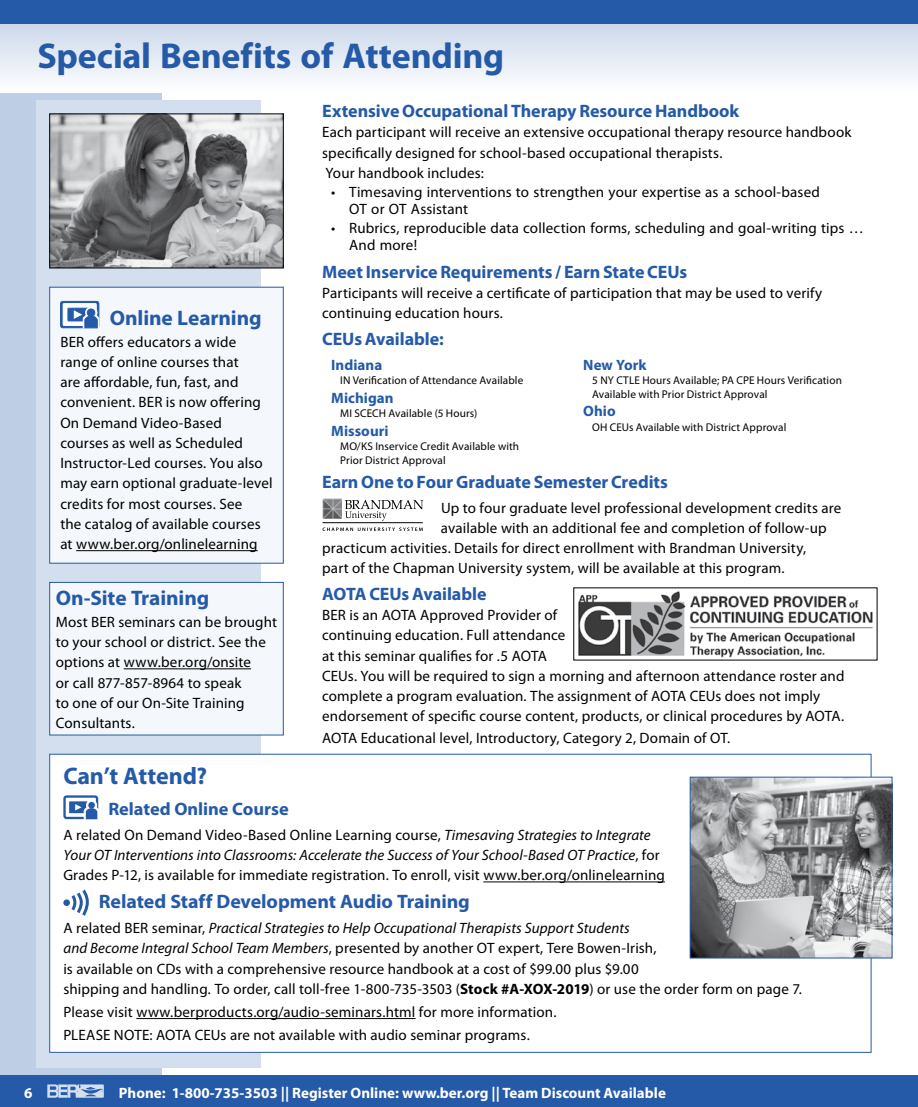
<style>
.page{position:relative;width:918px;height:1107px;background:#fff}
.page>*{position:absolute;margin:0;border:0;box-sizing:border-box;transform-origin:0 0}
.t1{font:700 36px "Myriad Pro";letter-spacing:-.005em;color:#255aa8}
.t2{font:700 24px "Myriad Pro";letter-spacing:-.005em;color:#255aa8}
.t3{font:700 21px "Myriad Pro";letter-spacing:-.005em;color:#255aa8}
.t4{font:700 19.5px "Myriad Pro";letter-spacing:-.005em;color:#255aa8}
.t5{font:700 18px "Myriad Pro";letter-spacing:-.005em;color:#255aa8}
.t6{font:15px/20.2px "Myriad Pro";letter-spacing:.01em;color:#000}
.t7{font:700 15px "Myriad Pro";color:#fff}
.t8{font:700 15px "Myriad Pro";letter-spacing:.005em;color:#255aa8}
.t9{font:11.25px/13.5px "Myriad Pro";letter-spacing:.01em;color:#000}
.s1{font-style:italic}
.s2{font-weight:700}
</style>
<div class="page">
<div style="left:0;top:0;width:162px;height:1107px;background:#becee5"></div>
<div style="left:0;top:1076px;width:918px;height:31px;background:#255aa8"></div>
<svg style="left:47px;top:1084px;width:57px;height:14px"></svg>
<svg style="left:0;top:24px;width:918px;height:68px"></svg>
<div style="left:0;top:0;width:918px;height:24px;background:#255aa8"></div>
<div style="left:36px;top:101px;width:225px;height:967px;background:#d3deee"></div>
<img style="left:578px;top:591px;width:295px;height:67px">
<div style="left:50px;top:754px;width:821px;height:298px;background:#fff"></div>
<hr style="left:483px;top:882px;width:182px;height:1px;background:#000">
<hr style="left:136px;top:1018px;width:280px;height:1px;background:#000">
<div style="left:63px;top:795px;width:35px;height:24px;border:2px solid #255aa8;border-radius:2px"></div>
<div style="left:69px;top:801px;width:19px;height:12px;background:#255aa8"></div>
<div style="left:86px;top:800px;width:11px;height:11px;border:1px solid #fff;border-radius:50%"></div>
<div style="left:88px;top:801px;width:8px;height:8px;background:#255aa8;border-radius:50%"></div>
<div style="left:87px;top:800px;width:9px;height:10px;border:2px solid #fff;border-radius:50%"></div>
<svg style="left:75px;top:804px;width:24px;height:16px"></svg>
<svg style="left:71px;top:889px;width:18px;height:27px"></svg>
<div style="left:63px;top:899px;width:7px;height:7px;background:#255aa8;border-radius:50%"></div>
<svg style="left:345px;top:500px;width:78px;height:21px"></svg>
<svg style="left:323px;top:528px;width:100px;height:3px"></svg>
<img style="left:322px;top:499px;width:19px;height:19px">
<hr style="left:323px;top:522px;width:100px;height:1px;background:#000">
<img style="left:692px;top:779px;width:198px;height:177px">
<div style="left:690px;top:777px;width:202px;height:181px;border:1px solid #255aa8"></div>
<img style="left:52px;top:116px;width:230px;height:150px">
<div style="left:50px;top:114px;width:234px;height:154px;border:1px solid #000"></div>
<div style="left:50px;top:287px;width:233px;height:276px;background:#f4f7fb"></div>
<hr style="left:76px;top:550px;width:182px;height:1px;background:#000">
<svg style="left:61px;top:301px;width:38px;height:27px"></svg>
<div style="left:60px;top:301px;width:39px;height:27px;border:1px solid #255aa8;border-radius:2px"></div>
<svg style="left:63px;top:304px;width:33px;height:21px"></svg>
<div style="left:63px;top:303px;width:33px;height:23px;border:1px solid #fff"></div>
<svg style="left:68px;top:308px;width:25px;height:13px"></svg>
<div style="left:68px;top:308px;width:25px;height:13px;border:1px solid #255aa8"></div>
<div style="left:85px;top:307px;width:12px;height:11px;border:1px solid #fff;border-radius:50%"></div>
<div style="left:87px;top:309px;width:8px;height:8px;border:1px solid #255aa8;border-radius:50%"></div>
<svg style="left:74px;top:311px;width:25px;height:17px"></svg>
<div style="left:50px;top:582px;width:233px;height:153px;background:#f4f7fb"></div>
<hr style="left:124px;top:669px;width:127px;height:1px;background:#000">
<div style="left:50px;top:582px;width:234px;height:153px;border:1px solid #255aa8"></div>
<h1 class="t1" style="left:38px;top:32px;width:468px">Special Benefits of Attending</h1>
<p class="t5" style="left:322px;top:99px;width:419px">Extensive Occupational Therapy Resource Handbook</p>
<p class="t6" style="left:322px;top:122px;width:531px">Each participant will receive an extensive occupational therapy resource handbook specifically designed for school-based occupational therapists.<br>Your handbook includes:</p>
<p class="t6" style="left:349px;top:183px;width:472px;line-height:17.2px;text-indent:-18px">• Timesaving interventions to strengthen your expertise as a school‑based<br>OT or OT Assistant</p>
<p class="t6" style="left:349px;top:219px;width:516px;line-height:17.2px;text-indent:-18px">• Rubrics, reproducible data collection forms, scheduling and goal-writing tips …<br>And more!</p>
<h3 class="t3" style="left:110px;top:304px;width:153px">Online Learning</h3>
<p class="t6" style="left:60px;top:331px;width:214px">BER offers educators a wide range of online courses that<br>are affordable, fun, fast, and convenient. BER is now offering<br>On Demand Video‑Based courses as well as Scheduled<br>Instructor‑Led courses. You also may earn optional graduate‑level credits for most courses. See<br>the catalog of available courses at www.ber.org/onlinelearning</p>
<h3 class="t3" style="left:56px;top:584px;width:155px">On‑Site Training</h3>
<p class="t6" style="left:56px;top:611px;width:223px">Most BER seminars can be brought to your school or district. See the options at www.ber.org/onsite<br>or call 877‑857‑8964 to speak<br>to one of our On‑Site Training<br>Consultants.</p>
<p class="t5" style="left:322px;top:260px;width:367px">Meet Inservice Requirements / Earn State CEUs</p>
<p class="t6" style="left:322px;top:283px;width:502px">Participants will receive a certificate of participation that may be used to verify continuing education hours.</p>
<p class="t5" style="left:322px;top:328px;width:123px">CEUs Available:</p>
<p class="t8" style="left:331px;top:355px;width:53px">Indiana</p>
<p class="t9" style="left:340px;top:373px;width:185px">IN Verification of Attendance Available</p>
<p class="t8" style="left:331px;top:388px;width:64px">Michigan</p>
<p class="t9" style="left:340px;top:406px;width:139px">MI SCECH Available (5 Hours)</p>
<p class="t8" style="left:331px;top:421px;width:59px">Missouri</p>
<p class="t9" style="left:340px;top:439px;width:181px">MO/KS Inservice Credit Available with<br>Prior District Approval</p>
<p class="t8" style="left:583px;top:355px;width:65px">New York</p>
<p class="t9" style="left:592px;top:373px;width:251px">5 NY CTLE Hours Available; PA CPE Hours Verification<br>Available with Prior District Approval</p>
<p class="t8" style="left:583px;top:401px;width:34px">Ohio</p>
<p class="t9" style="left:592px;top:420px;width:196px">OH CEUs Available with District Approval</p>
<p class="t5" style="left:322px;top:470px;width:347px">Earn One to Four Graduate Semester Credits</p>
<p class="t6" style="left:441px;top:497px;width:402px">Up to four graduate level professional development credits are</p>
<p class="t6" style="left:441px;top:517px;width:387px">available with an additional fee and completion of follow‑up</p>
<p class="t6" style="left:322px;top:538px;width:485px">practicum activities. Details for direct enrollment with Brandman University,</p>
<p class="t6" style="left:322px;top:558px;width:464px">part of the Chapman University system, will be available at this program.</p>
<p class="t5" style="left:322px;top:582px;width:166px">AOTA CEUs Available</p>
<p class="t6" style="left:322px;top:605px;width:524px">BER is an AOTA Approved Provider of<br>continuing education. Full attendance<br>at this seminar qualifies for .5 AOTA<br>CEUs. You will be required to sign a morning and afternoon attendance roster and complete a program evaluation. The assignment of AOTA CEUs does not imply endorsement of specific course content, products, or clinical procedures by AOTA.</p>
<p class="t6" style="left:322px;top:727px;width:410px">AOTA Educational level, Introductory, Category 2, Domain of OT.</p>
<h2 class="t2" style="left:63px;top:761px;width:145px">Can’t Attend?</h2>
<p class="t5" style="left:108px;top:797px;width:182px">Related Online Course</p>
<p class="t6" style="left:63px;top:825px;width:603px">A related On Demand Video-Based Online Learning course, <span class="s1">Timesaving Strategies to Integrate<br>Your OT Interventions into Classrooms: Accelerate the Success of Your School‑Based OT Practice</span>, for<br>Grades P-12, is available for immediate registration. To enroll, visit www.ber.org/onlinelearning</p>
<h3 class="t4" style="left:99px;top:889px;width:373px">Related Staff Development Audio Training</h3>
<p class="t6" style="left:63px;top:918px;width:740px">A related BER seminar, <span class="s1">Practical Strategies to Help Occupational Therapists Support Students<br>and Become Integral School Team Members</span>, presented by another OT expert, Tere Bowen-Irish,<br>is available on CDs with a comprehensive resource handbook at a cost of $99.00 plus $9.00<br>shipping and handling<span class="s1">.</span> To order, call toll‑free 1‑800‑735‑3503 (<span class="s2">Stock #A-XOX-2019</span>) or use the order form on page 7.</p>
<p class="t6" style="left:63px;top:1000px;width:495px;line-height:23.2px">Please visit www.berproducts.org/audio-seminars.html for more information.<br>PLEASE NOTE: AOTA CEUs are not available with audio seminar programs.</p>
<p class="t7" style="left:24px;top:1083px;width:10px">6</p>
<p class="t7" style="left:119px;top:1083px;width:549px">Phone: 1-800-735-3503 || Register Online: www.ber.org || Team Discount Available</p>
</div>
